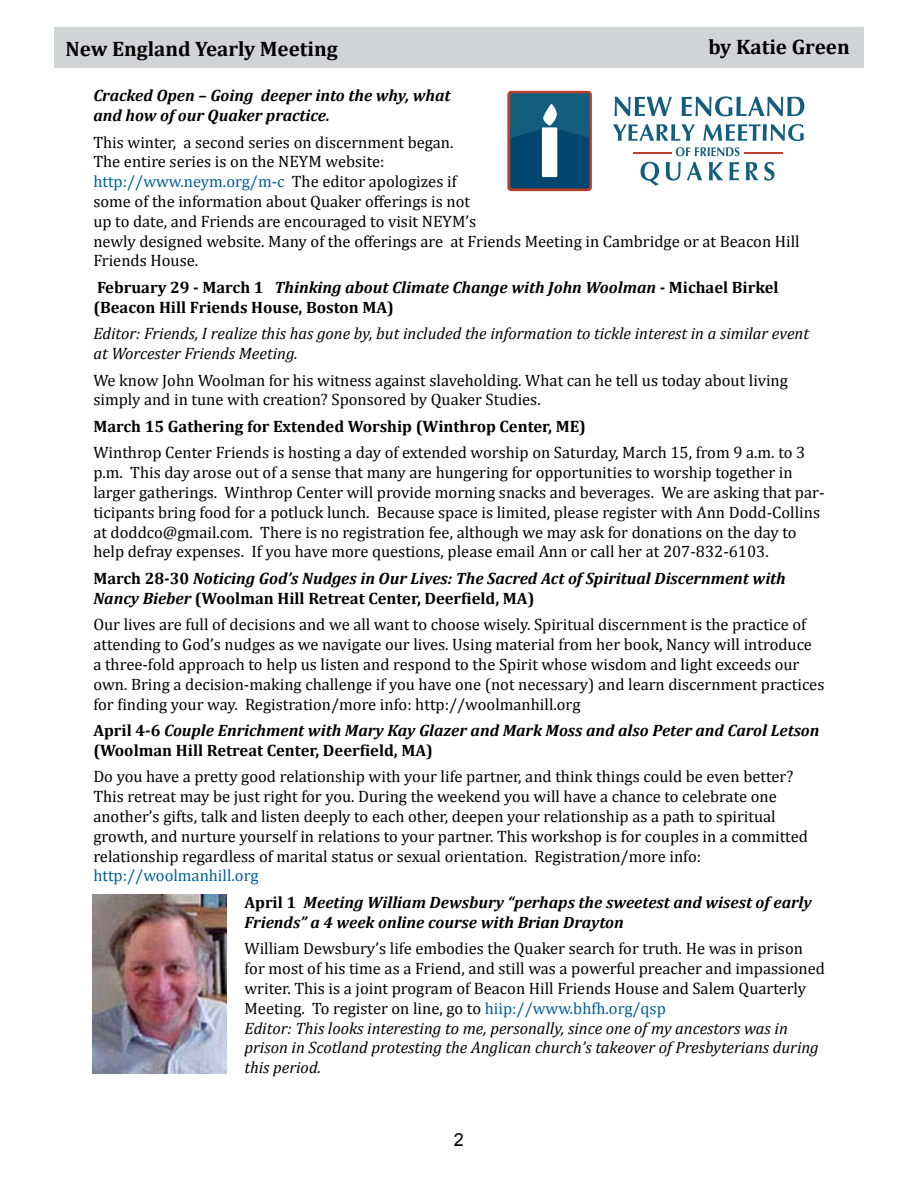
<style>
.page{position:relative;width:918px;height:1188px;background:#fff}
.page>*{position:absolute;margin:0;border:0;box-sizing:border-box;transform-origin:0 0}
.t1{font:700 21px "Cambria";color:#000}
.t2{font:18px "Arial";color:#000}
.t3{font:16.5px/19.8px "Cambria";color:#000}
.t4{font:italic 700 16.5px/19.8px "Cambria";color:#000}
.t5{font:700 16.5px/19.8px "Cambria";color:#000}
.t6{font:italic 16.5px/19.8px "Cambria";color:#000}
.s1{color:#005e9d}
.s2{font-style:italic}
.s3{font-style:normal}
.s4{font-weight:400;font-style:normal;color:#005e9d}
</style>
<div class="page">
<div style="left:54px;top:27px;width:810px;height:41px;background:#d1d3d4"></div>
<svg style="left:507px;top:91px;width:85px;height:100px"></svg>
<svg style="left:510px;top:93px;width:79px;height:95px;background:#286686"></svg>
<svg style="left:614px;top:97px;width:58px;height:19px"></svg>
<svg style="left:682px;top:96px;width:122px;height:20px"></svg>
<svg style="left:613px;top:124px;width:82px;height:17px"></svg>
<svg style="left:703px;top:124px;width:101px;height:17px"></svg>
<svg style="left:641px;top:162px;width:18px;height:24px"></svg>
<svg style="left:666px;top:162px;width:15px;height:19px"></svg>
<svg style="left:687px;top:162px;width:15px;height:18px"></svg>
<svg style="left:709px;top:162px;width:14px;height:18px"></svg>
<svg style="left:730px;top:162px;width:9px;height:18px"></svg>
<svg style="left:746px;top:162px;width:12px;height:18px"></svg>
<svg style="left:764px;top:162px;width:10px;height:19px"></svg>
<svg style="left:676px;top:147px;width:64px;height:9px"></svg>
<hr style="left:633px;top:152px;width:39px;height:1px;background:#bb3e2c">
<hr style="left:744px;top:152px;width:39px;height:1px;background:#bb3e2c">
<img style="left:93px;top:895px;width:134px;height:178px">
<p class="t1" style="left:708px;top:34px;width:143px">by Katie Green</p>
<p class="t1" style="left:66px;top:36px;width:274px">New England Yearly Meeting</p>
<p class="t4" style="left:93px;top:85px;width:359px">Cracked Open – Going deeper into the why, what and how of our Quaker practice.</p>
<p class="t3" style="left:93px;top:132px;width:708px">This winter, a second series on discernment began.<br>The entire series is on the NEYM website:<br><span class="s1">http://www.neym.org/m-c</span> The editor apologizes if<br>some of the information about Quaker offerings is not<br>up to date, and Friends are encouraged to visit NEYM’s<br>newly designed website. Many of the offerings are at Friends Meeting in Cambridge or at Beacon Hill Friends House.</p>
<p class="t5" style="left:93px;top:277px;width:687px">February 29 - March 1 <span class="s2">Thinking about Climate Change with John Woolman</span> - Michael Birkel (Beacon Hill Friends House, Boston MA)</p>
<p class="t6" style="left:93px;top:323px;width:717px">Editor: Friends, I realize this has gone by, but included the information to tickle interest in a similar event at Worcester Friends Meeting.</p>
<p class="t3" style="left:93px;top:370px;width:696px">We know John Woolman for his witness against slaveholding. What can he tell us today about living simply and in tune with creation? Sponsored by Quaker Studies.</p>
<p class="t5" style="left:93px;top:416px;width:494px">March 15 Gathering for Extended Worship (Winthrop Center, ME)</p>
<p class="t3" style="left:93px;top:443px;width:733px">Winthrop Center Friends is hosting a day of extended worship on Saturday, March 15, from 9 a.m. to 3 p.m. This day arose out of a sense that many are hungering for opportunities to worship together in larger gatherings. Winthrop Center will provide morning snacks and beverages. We are asking that par&shy;ticipants bring food for a potluck lunch. Because space is limited, please register with Ann Dodd-Collins at doddco@gmail.com. There is no registration fee, although we may ask for donations on the day to help defray expenses. If you have more questions, please email Ann or call her at 207-832-6103.</p>
<p class="t4" style="left:93px;top:568px;width:694px"><span class="s3">March 28-30</span> Noticing God’s Nudges in Our Lives: The Sacred Act of Spiritual Discernment with<br>Nancy Bieber <span class="s3">(Woolman Hill Retreat Center, Deerfield, MA)</span></p>
<p class="t3" style="left:93px;top:615px;width:733px">Our lives are full of decisions and we all want to choose wisely. Spiritual discernment is the practice of attending to God’s nudges as we navigate our lives. Using material from her book, Nancy will introduce<br>a three-fold approach to help us listen and respond to the Spirit whose wisdom and light exceeds our own. Bring a decision-making challenge if you have one (not necessary) and learn discernment practices for finding your way. Registration/more info: http://woolmanhill.org</p>
<p class="t4" style="left:93px;top:720px;width:728px"><span class="s3">April 4-6</span> Couple Enrichment with Mary Kay Glazer and Mark Moss and also Peter and Carol Letson <span class="s3">(Woolman Hill Retreat Center, Deerfield, MA)</span></p>
<p class="t3" style="left:93px;top:767px;width:716px">Do you have a pretty good relationship with your life partner, and think things could be even better?<br>This retreat may be just right for you. During the weekend you will have a chance to celebrate one another’s gifts, talk and listen deeply to each other, deepen your relationship as a path to spiritual growth, and nurture yourself in relations to your partner. This workshop is for couples in a committed relationship regardless of marital status or sexual orientation. Registration/more info:</p>
<p class="t4" style="left:245px;top:862px;width:569px;line-height:26.5px;text-indent:-151px"><span class="s4">http://woolmanhill.org<br></span><span class="s3">April 1</span> Meeting William Dewsbury “perhaps the sweetest and wisest of early</p>
<p class="t4" style="left:245px;top:912px;width:381px">Friends” a 4 week online course with Brian Drayton</p>
<p class="t3" style="left:245px;top:939px;width:582px">William Dewsbury’s life embodies the Quaker search for truth. He was in prison for most of his time as a Friend, and still was a powerful preacher and impassioned writer. This is a joint program of Beacon Hill Friends House and Salem Quarterly Meeting. To register on line, go to <span class="s1">hiip://www.bhfh.org/qsp<br></span><span class="s2">Editor: This looks interesting to me, personally, since one of my ancestors was in prison in Scotland protesting the Anglican church’s takeover of Presbyterians during this period.</span></p>
<p class="t2" style="left:454px;top:1128px;width:12px">2</p>
</div>
